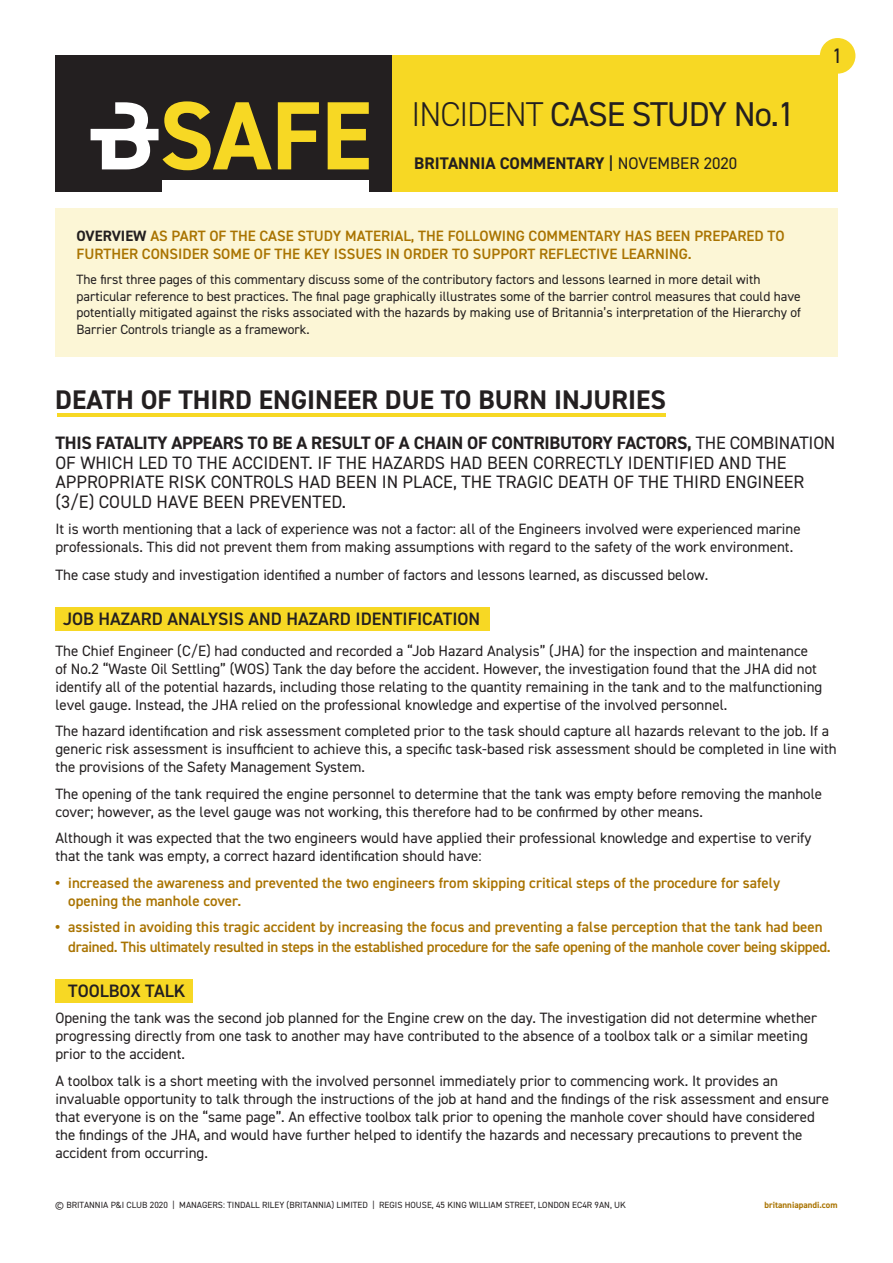
<style>
.page{position:relative;width:893px;height:1263px;background:#fff}
.page>*{position:absolute;margin:0;border:0;box-sizing:border-box;transform-origin:0 0}
.t1{font:34.5px "DIN2014";letter-spacing:-.03em;color:#231f20}
.t2{font:700 27px "DIN2014";color:#231f20}
.t3{font:21px "DIN2014";color:#231f20}
.t4{font:18px/19.5px "DIN2014";color:#231f20}
.t5{font:600 18px "DIN2014";color:#231f20}
.t6{font:700 16.8px "DIN2014";color:#231f20}
.t7{font:15px/18px "DIN2014";color:#231f20}
.t8{font:600 15px/18px "DIN2014";color:#a97300}
.t9{font:600 15px/19.5px "DIN2014";letter-spacing:-.02em;color:#a97300}
.t10{font:13.5px/16.5px "DIN2014";color:#231f20}
.t11{font:9px "DIN2014";color:#231f20}
.t12{font:700 9px "DIN2014";color:#a97300}
.s1{font-weight:300}
.s2{font-weight:600}
.s3{font-weight:400}
.s4{font-weight:700;color:#231f20}
.s5{font-weight:700}
.s6{font-weight:800}
</style>
<div class="page">
<div style="left:55px;top:208px;width:783px;height:149px;background:#fcf6d6"></div>
<div style="left:55px;top:55px;width:337px;height:137px;background:#231f20"></div>
<div style="left:392px;top:55px;width:446px;height:137px;background:#f7d824"></div>
<svg style="left:91px;top:101px;width:278px;height:69px"></svg>
<div style="left:162px;top:181px;width:207px;height:14px;background:#fff"></div>
<hr style="left:57px;top:413px;width:608px;height:4px;background:#f7d824">
<div style="left:820px;top:38px;width:35px;height:36px;background:#f7d824;border-radius:50%"></div>
<div style="left:55px;top:607px;width:434px;height:24px;background:#f7d824"></div>
<div style="left:55px;top:979px;width:138px;height:23px;background:#f7d824"></div>
<p class="t1" style="left:412px;top:93px;width:385px"><span class="s1">INCIDENT</span> CASE STUDY No.1</p>
<p class="t6" style="left:414px;top:152px;width:325px">BRITANNIA COMMENTARY <span class="s2">|</span> <span class="s3">NOVEMBER 2020</span></p>
<p class="t8" style="left:77px;top:227px;width:709px"><span class="s4">OVERVIEW</span> AS PART OF THE CASE STUDY MATERIAL, THE FOLLOWING COMMENTARY HAS BEEN PREPARED TO<br>FURTHER CONSIDER SOME OF THE KEY ISSUES IN ORDER TO SUPPORT REFLECTIVE LEARNING.</p>
<p class="t10" style="left:77px;top:271px;width:726px">The first three pages of this commentary discuss some of the contributory factors and lessons learned in more detail with particular reference to best practices. The final page graphically illustrates some of the barrier control measures that could have potentially mitigated against the risks associated with the hazards by making use of Britannia’s interpretation of the Hierarchy of Barrier Controls triangle as a framework.</p>
<p class="t2" style="left:55px;top:381px;width:612px">DEATH OF THIRD ENGINEER DUE TO BURN INJURIES</p>
<p class="t3" style="left:832px;top:43px;width:12px">1</p>
<p class="t4" style="left:55px;top:433px;width:781px"><span class="s5">THIS FATALITY APPEARS TO BE A RESULT OF A CHAIN OF CONTRIBUTORY FACTORS,</span> THE COMBINATION OF WHICH LED TO THE ACCIDENT. IF THE HAZARDS HAD BEEN CORRECTLY IDENTIFIED AND THE APPROPRIATE RISK CONTROLS HAD BEEN IN PLACE, THE TRAGIC DEATH OF THE THIRD ENGINEER (3/E) COULD HAVE BEEN PREVENTED.</p>
<p class="t7" style="left:55px;top:520px;width:747px">It is worth mentioning that a lack of experience was not a factor: all of the Engineers involved were experienced marine professionals. This did not prevent them from making assumptions with regard to the safety of the work environment.</p>
<p class="t7" style="left:55px;top:566px;width:654px">The case study and investigation identified a number of factors and lessons learned, as discussed below.</p>
<p class="t5" style="left:63px;top:607px;width:419px">JOB HAZARD ANALYSIS AND HAZARD IDENTIFICATION</p>
<p class="t7" style="left:55px;top:641px;width:768px">The Chief Engineer (C/E) had conducted and recorded a “Job Hazard Analysis” (JHA) for the inspection and maintenance of No.2 “Waste Oil Settling” (WOS) Tank the day before the accident. However, the investigation found that the JHA did not identify all of the potential hazards, including those relating to the quantity remaining in the tank and to the malfunctioning level gauge. Instead, the JHA relied on the professional knowledge and expertise of the involved personnel.</p>
<p class="t7" style="left:55px;top:722px;width:783px">The hazard identification and risk assessment completed prior to the task should capture all hazards relevant to the job. If a generic risk assessment is insufficient to achieve this, a specific task-based risk assessment should be completed in line with the provisions of the Safety Management System.</p>
<p class="t7" style="left:55px;top:784px;width:768px">The opening of the tank required the engine personnel to determine that the tank was empty before removing the manhole cover; however, as the level gauge was not working, this therefore had to be confirmed by other means.</p>
<p class="t7" style="left:55px;top:829px;width:758px">Although it was expected that the two engineers would have applied their professional knowledge and expertise to verify that the tank was empty, a correct hazard identification should have:</p>
<p class="t8" style="left:68px;top:873px;width:713px;text-indent:-13px"><span class="s6">•</span> increased the awareness and prevented the two engineers from skipping critical steps of the procedure for safely opening the manhole cover.</p>
<p class="t9" style="left:68px;top:917px;width:764px;text-indent:-13px"><span class="s6">•</span> assisted in avoiding this tragic accident by increasing the focus and preventing a false perception that the tank had been drained. This ultimately resulted in steps in the established procedure for the safe opening of the manhole cover being skipped.</p>
<p class="t5" style="left:68px;top:979px;width:119px">TOOLBOX TALK</p>
<p class="t7" style="left:55px;top:1009px;width:763px">Opening the tank was the second job planned for the Engine crew on the day. The investigation did not determine whether progressing directly from one task to another may have contributed to the absence of a toolbox talk or a similar meeting prior to the accident.</p>
<p class="t7" style="left:55px;top:1071px;width:775px">A toolbox talk is a short meeting with the involved personnel immediately prior to commencing work. It provides an invaluable opportunity to talk through the instructions of the job at hand and the findings of the risk assessment and ensure that everyone is on the “same page”. An effective toolbox talk prior to opening the manhole cover should have considered the findings of the JHA, and would have further helped to identify the hazards and necessary precautions to prevent the accident from occurring.</p>
<p class="t11" style="left:55px;top:1199px;width:572px">© BRITANNIA P&amp;I CLUB 2020 | MANAGERS: TINDALL RILEY (BRITANNIA) LIMITED | REGIS HOUSE, 45 KING WILLIAM STREET, LONDON EC4R 9AN, UK</p>
<p class="t12" style="left:765px;top:1199px;width:74px">britanniapandi.com</p>
</div>
